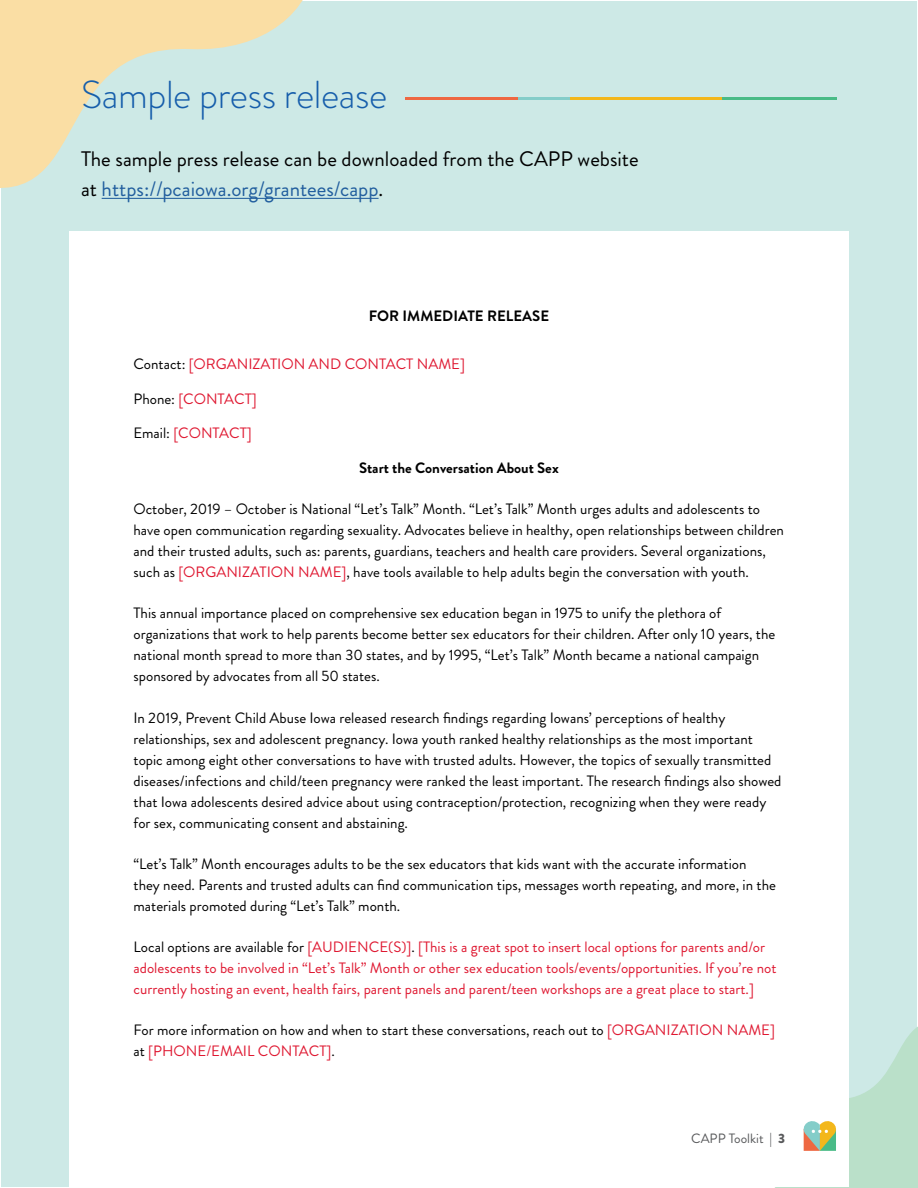
<style>
.page{position:relative;width:918px;height:1188px;background:#fff}
.page>*{position:absolute;margin:0;border:0;box-sizing:border-box;transform-origin:0 0}
.t1{font:300 39px "Brandon Grotesque";letter-spacing:-.01em;color:#165eab}
.t2{font:21px/30px "Brandon Grotesque";color:#000}
.t3{font:15px/21px "Brandon Grotesque";color:#000}
.t4{font:15px/21px "Brandon Grotesque";color:#df1831}
.t5{font:700 15px "Brandon Grotesque";color:#000}
.t6{font:13.5px "Brandon Grotesque";color:#58595b}
.s1{color:#215e9e}
.s2{color:#000}
.s3{color:#df1831}
.s4{font-weight:900}
</style>
<div class="page">
<div style="left:1px;top:1px;width:916px;height:1186px;background:#cde9e6"></div>
<svg style="left:0;top:0;width:371px;height:199px"></svg>
<div style="left:69px;top:231px;width:780px;height:956px;background:#fff"></div>
<hr style="left:405px;top:98px;width:432px;height:2px;background:#49bb87">
<hr style="left:405px;top:98px;width:316px;height:2px;background:#f3b71b">
<hr style="left:405px;top:98px;width:165px;height:2px;background:#84cdc9">
<hr style="left:405px;top:98px;width:112px;height:2px;background:#ee6842">
<hr style="left:102px;top:198px;width:277px;height:1px;background:#215e9e">
<svg style="left:775px;top:1026px;width:143px;height:162px"></svg>
<h1 class="t1" style="left:81px;top:68px;width:308px">Sample press release</h1>
<h2 class="t2" style="left:81px;top:144px;width:559px">The sample press release can be downloaded from the CAPP website at <span class="s1">https://pcaiowa.org/grantees/capp</span>.</h2>
<p class="t5" style="left:369px;top:306px;width:182px">FOR IMMEDIATE RELEASE</p>
<p class="t4" style="left:134px;top:354px;width:333px"><span class="s2">Contact:</span> [ORGANIZATION AND CONTACT NAME]</p>
<p class="t4" style="left:134px;top:388px;width:125px"><span class="s2">Phone:</span> [CONTACT]</p>
<p class="t4" style="left:134px;top:423px;width:120px"><span class="s2">Email:</span> [CONTACT]</p>
<p class="t5" style="left:359px;top:457px;width:201px">Start the Conversation About Sex</p>
<p class="t3" style="left:134px;top:499px;width:652px">October, 2019 – October is National “Let’s Talk” Month. “Let’s Talk” Month urges adults and adolescents to have open communication regarding sexuality. Advocates believe in healthy, open relationships between children and their trusted adults, such as: parents, guardians, teachers and health care providers. Several organizations, such as <span class="s3">[ORGANIZATION NAME]</span>, have tools available to help adults begin the conversation with youth.</p>
<p class="t3" style="left:134px;top:603px;width:643px">This annual importance placed on comprehensive sex education began in 1975 to unify the plethora of organizations that work to help parents become better sex educators for their children. After only 10 years, the national month spread to more than 30 states, and by 1995, “Let’s Talk” Month became a national campaign sponsored by advocates from all 50 states.</p>
<p class="t3" style="left:134px;top:707px;width:649px">In 2019, Prevent Child Abuse Iowa released research findings regarding Iowans’ perceptions of healthy relationships, sex and adolescent pregnancy. Iowa youth ranked healthy relationships as the most important topic among eight other conversations to have with trusted adults. However, the topics of sexually transmitted diseases/infections and child/teen pregnancy were ranked the least important. The research findings also showed that Iowa adolescents desired advice about using contraception/protection, recognizing when they were ready for sex, communicating consent and abstaining.</p>
<p class="t3" style="left:134px;top:853px;width:644px">“Let’s Talk” Month encourages adults to be the sex educators that kids want with the accurate information they need. Parents and trusted adults can find communication tips, messages worth repeating, and more, in the materials promoted during “Let’s Talk” month.</p>
<p class="t4" style="left:134px;top:937px;width:645px"><span class="s2">Local options are available for</span> [AUDIENCE(S)]<span class="s2">.</span> [This is a great spot to insert local options for parents and/or adolescents to be involved in “Let’s Talk” Month or other sex education tools/events/opportunities. If you’re not currently hosting an event, health fairs, parent panels and parent/teen workshops are a great place to start.]</p>
<p class="t3" style="left:134px;top:1020px;width:643px">For more information on how and when to start these conversations, reach out to <span class="s3">[ORGANIZATION NAME] </span>at <span class="s3">[PHONE/EMAIL CONTACT]</span>.</p>
<p class="t6" style="left:691px;top:1129px;width:96px">CAPP Toolkit | <span class="s4">3</span></p>
</div>
